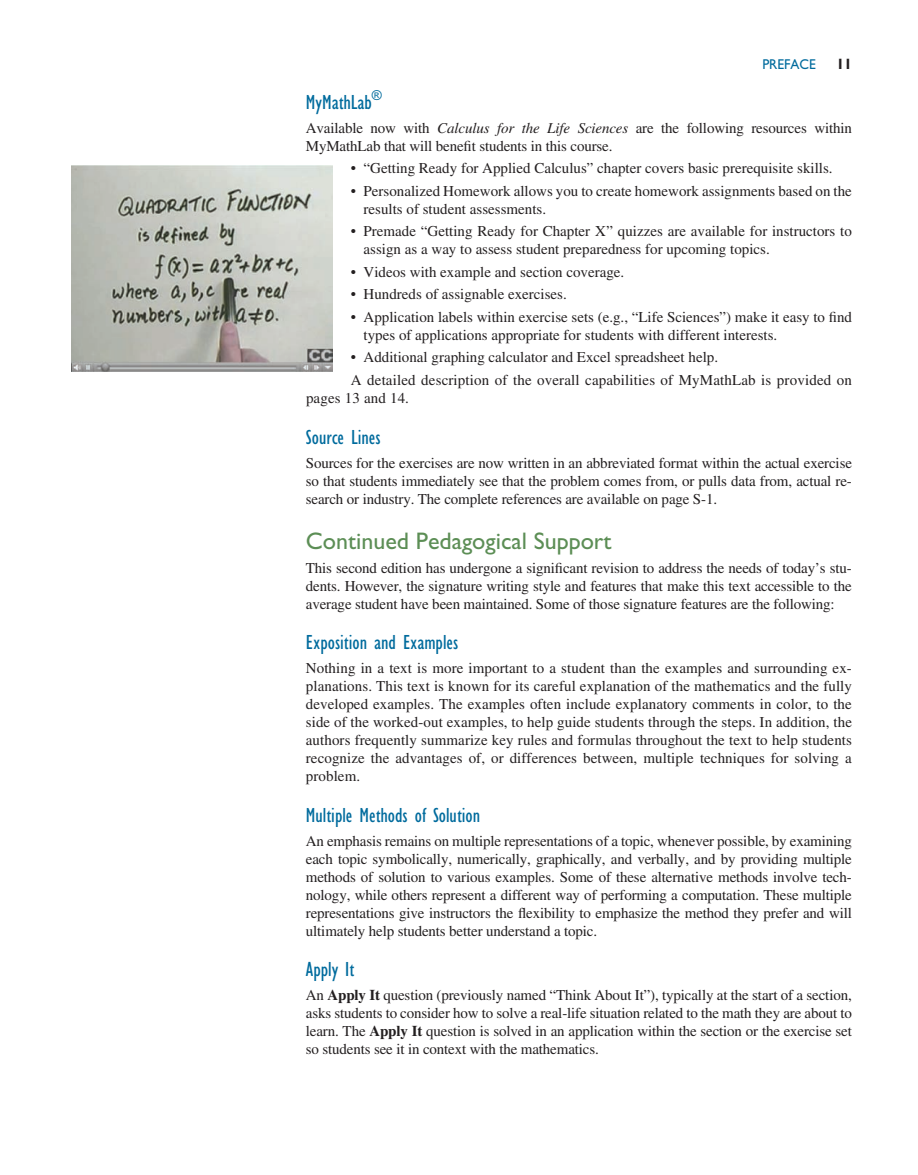
<style>
.page{position:relative;width:918px;height:1175px;background:#fff}
.page>*{position:absolute;margin:0;border:0;box-sizing:border-box;transform-origin:0 0}
.t1{font:24px "Gill Sans Std";color:#5c8e55}
.t2{font:condensed 21px "Gill Sans Std";color:#006b9d}
.t3{font:15px/18px "Times LT Std";color:#231f20}
.t4{font:700 condensed 15px "Gill Sans Std";color:#231f20}
.t5{font:14.25px "Gill Sans Std";color:#006b9d;scale:.95 1}
.s1{font-style:italic}
.s2{font-weight:700}
</style>
<div class="page">
<img style="left:72px;top:165px;width:261px;height:206px">
<p class="t5" style="left:762px;top:56px;width:56px">PREFACE</p>
<p class="t4" style="left:836px;top:55px;width:17px">11</p>
<p class="t2" style="left:306px;top:91px;width:78px">MyMathLab<sup>®</sup></p>
<p class="t3" style="left:306px;top:119px;width:548px">Available now with <span class="s1">Calculus for the Life Sciences</span> are the following resources within<br>MyMathLab that will benefit students in this course.</p>
<p class="t3" style="left:351px;top:159px;width:483px">• “Getting Ready for Applied Calculus” chapter covers basic prerequisite skills.</p>
<p class="t3" style="left:364px;top:182px;width:490px;text-indent:-13px">• Personalized Homework allows you to create homework assignments based on the results of student assessments.</p>
<p class="t3" style="left:364px;top:222px;width:490px;text-indent:-13px">• Premade “Getting Ready for Chapter X” quizzes are available for instructors to assign as a way to assess student preparedness for upcoming topics.</p>
<p class="t3" style="left:351px;top:263px;width:275px">• Videos with example and section coverage.</p>
<p class="t3" style="left:351px;top:285px;width:218px">• Hundreds of assignable exercises.</p>
<p class="t3" style="left:364px;top:308px;width:490px;text-indent:-13px">• Application labels within exercise sets (e.g., “Life Sciences”) make it easy to find types of applications appropriate for students with different interests.</p>
<p class="t3" style="left:351px;top:346px;width:503px;line-height:22.5px">• Additional graphing calculator and Excel spreadsheet help.<br>A detailed description of the overall capabilities of MyMathLab is provided on</p>
<p class="t3" style="left:306px;top:389px;width:105px">pages 13 and 14.</p>
<p class="t2" style="left:306px;top:425px;width:76px">Source Lines</p>
<p class="t3" style="left:306px;top:453px;width:548px;text-align:justify">Sources for the exercises are now written in an abbreviated format within the actual exercise so that students immediately see that the problem comes from, or pulls data from, actual re&shy;search or industry. The complete references are available on page S-1.</p>
<p class="t1" style="left:306px;top:526px;width:307px">Continued Pedagogical Support</p>
<p class="t3" style="left:306px;top:558px;width:548px;text-align:justify">This second edition has undergone a significant revision to address the needs of today’s stu&shy;dents. However, the signature writing style and features that make this text accessible to the average student have been maintained. Some of those signature features are the following:</p>
<p class="t2" style="left:306px;top:631px;width:154px">Exposition and Examples</p>
<p class="t3" style="left:306px;top:659px;width:548px;text-align:justify">Nothing in a text is more important to a student than the examples and surrounding ex&shy;planations. This text is known for its careful explanation of the mathematics and the fully developed examples. The examples often include explanatory comments in color, to the side of the worked-out examples, to help guide students through the steps. In addition, the authors frequently summarize key rules and formulas throughout the text to help students recognize the advantages of, or differences between, multiple techniques for solving a problem.</p>
<p class="t2" style="left:306px;top:803px;width:176px">Multiple Methods of Solution</p>
<p class="t3" style="left:306px;top:831px;width:548px;text-align:justify">An emphasis remains on multiple representations of a topic, whenever possible, by examining each topic symbolically, numerically, graphically, and verbally, and by providing multiple methods of solution to various examples. Some of these alternative methods involve tech&shy;nology, while others represent a different way of performing a computation. These multiple representations give instructors the flexibility to emphasize the method they prefer and will ultimately help students better understand a topic.</p>
<p class="t2" style="left:306px;top:958px;width:50px">Apply It</p>
<p class="t3" style="left:306px;top:986px;width:548px;text-align:justify">An <span class="s2">Apply It</span> question (previously named “Think About It”), typically at the start of a section, asks students to consider how to solve a real-life situation related to the math they are about to learn. The <span class="s2">Apply It</span> question is solved in an application within the section or the exercise set so students see it in context with the mathematics.</p>
</div>
